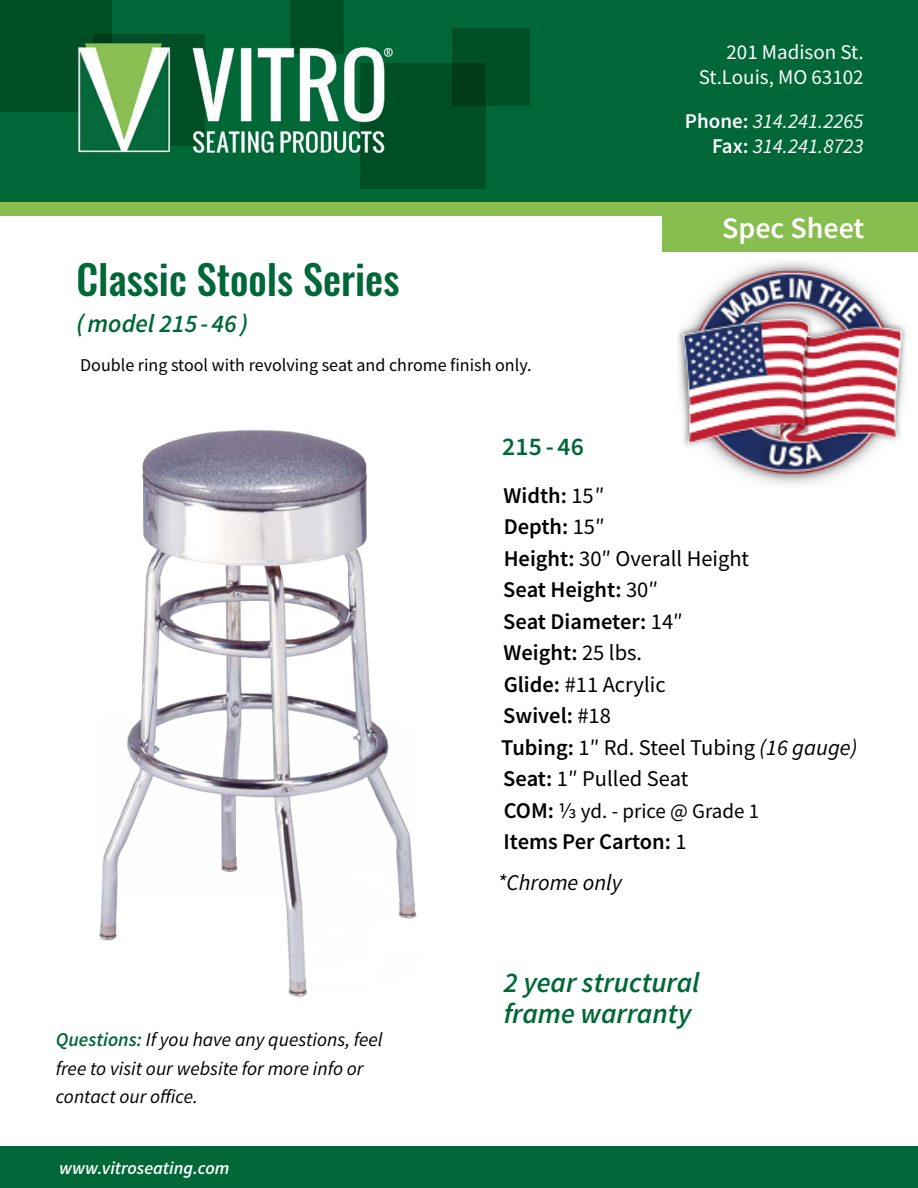
<style>
.page{position:relative;width:918px;height:1188px;background:#fff}
.page>*{position:absolute;margin:0;border:0;box-sizing:border-box;transform-origin:0 0}
.t1{font:500 40.5px "Oswald";color:#006838}
.t2{font:600 30px "Source Sans Pro";color:#fff}
.t3{font:italic 600 28.5px/31.5px "Source Sans Pro";color:#006838}
.t4{font:italic 600 25.5px "Source Sans Pro";color:#006838}
.t5{font:600 25.5px "Source Sans Pro";color:#006838}
.t6{font:600 22.5px/31.5px "Source Sans Pro";color:#000}
.t7{font:italic 21px/25.2px "Source Sans Pro";color:#fff;text-align:right}
.t8{font:21px/25.2px "Source Sans Pro";color:#fff;text-align:right}
.t9{font:21px "Source Sans Pro";color:#000}
.t10{font:italic 19.5px/28.5px "Source Sans Pro";color:#000}
.t11{font:18px "Source Sans Pro";color:#000}
.t12{font:italic 600 18px "Source Sans Pro";color:#fff}
.s1{font-weight:600;font-style:normal}
.s2{font-weight:400}
.s3{font-weight:400;font-style:italic}
.s4{font-weight:600;font-size:22.5px}
.s5{font-size:22.5px}
.s6{font-weight:600;color:#006838}
</style>
<div class="page">
<img style="left:678px;top:261px;width:228px;height:223px">
<div style="left:0;top:0;width:918px;height:205px;background:#006838"></div>
<div style="left:0;top:0;width:112px;height:112px;background:#004f26"></div>
<div style="left:290px;top:0;width:54px;height:54px;background:#004f26"></div>
<div style="left:360px;top:63px;width:126px;height:126px;background:#004f26"></div>
<div style="left:452px;top:29px;width:77px;height:77px;background:linear-gradient(to right,#00421e,#005228)"></div>
<div style="left:0;top:202px;width:918px;height:14px;background:#88bd50"></div>
<div style="left:0;top:1147px;width:918px;height:41px;background:#006838"></div>
<div style="left:662px;top:204px;width:256px;height:48px;background:#88bd50"></div>
<img style="left:99px;top:430px;width:318px;height:567px">
<img style="left:78px;top:35px;width:315px;height:118px">
<p class="t8" style="left:699px;top:40px;width:166px">201 Madison St.<br>St.Louis, MO 63102</p>
<p class="t7" style="left:685px;top:108px;width:180px"><span class="s1">Phone:</span> 314.241.2265<br><span class="s1">Fax:</span> 314.241.8723</p>
<h1 class="t1" style="left:76px;top:251px;width:324px">Classic Stools Series</h1>
<p class="t4" style="left:76px;top:307px;width:173px">(model 215 - 46 )</p>
<p class="t11" style="left:80px;top:353px;width:453px">Double ring stool with revolving seat and chrome finish only.</p>
<h2 class="t2" style="left:722px;top:208px;width:144px">Spec Sheet</h2>
<p class="t5" style="left:502px;top:430px;width:83px">215 - 46</p>
<p class="t6" style="left:501px;top:479px;width:358px">Width: <span class="s2">15″<br></span>Depth: <span class="s2">15″<br></span>Height: <span class="s2">30″ Overall Height<br></span>Seat Height: <span class="s2">30″<br></span>Seat Diameter: <span class="s2">14″<br></span>Weight: <span class="s2">25 lbs.<br></span>Glide: <span class="s2">#11 Acrylic<br></span>Swivel: <span class="s2">#18<br></span>Tubing: <span class="s2">1″ Rd. Steel Tubing</span> <span class="s3">(16 gauge)<br></span>Seat: <span class="s2">1″ Pulled Seat</span></p>
<p class="t9" style="left:504px;top:797px;width:257px"><span class="s4">COM:</span> <span class="s5">⅓</span> yd. - price @ Grade 1</p>
<p class="t6" style="left:497px;top:821px;width:191px;line-height:40.5px">Items Per Carton: <span class="s2">1 </span><span class="s3">*Chrome only</span></p>
<p class="t10" style="left:56px;top:1025px;width:328px"><span class="s6">Questions:</span> If you have any questions, feel free to visit our website for more info or contact our office.</p>
<p class="t12" style="left:59px;top:1156px;width:172px">www.vitroseating.com</p>
<p class="t3" style="left:504px;top:966px;width:197px">2 year structural frame warranty</p>
</div>
